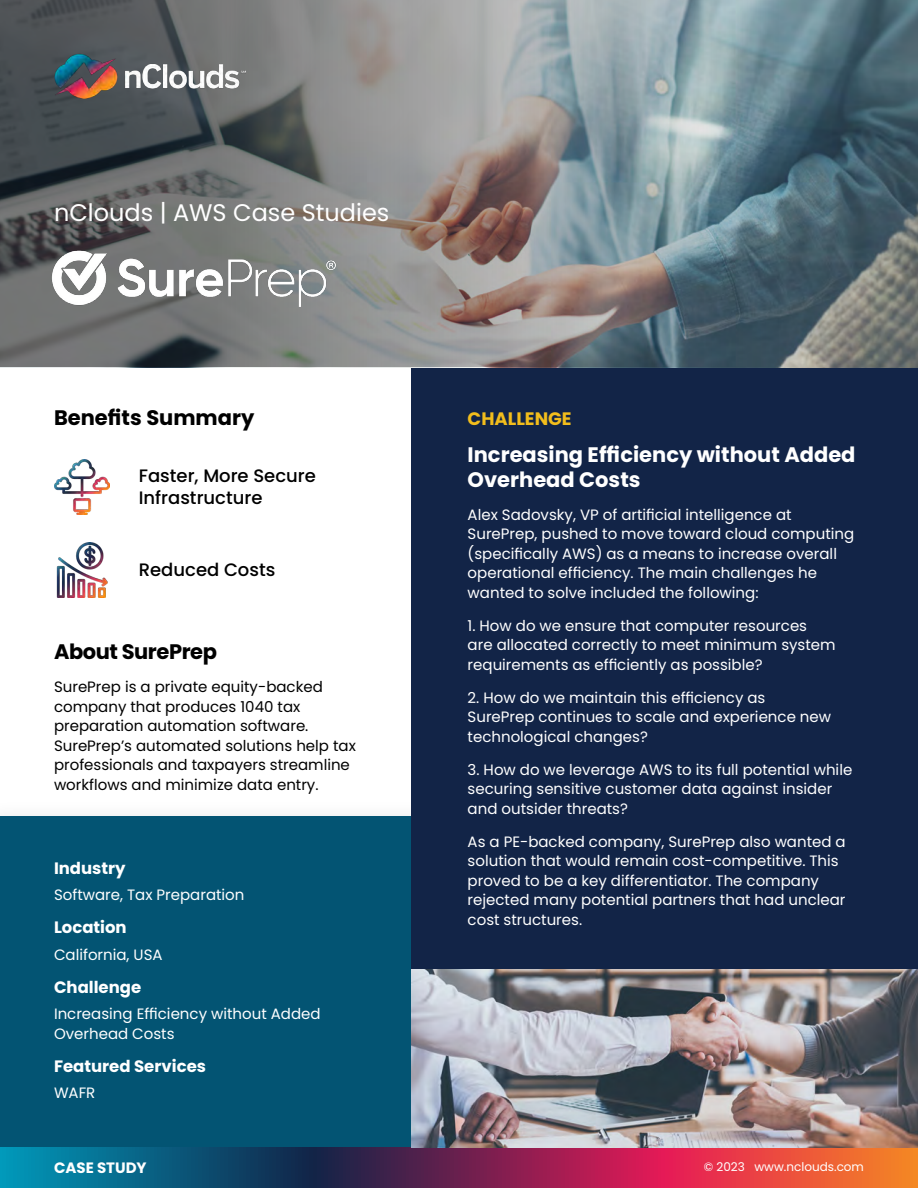
<style>
.page{position:relative;width:918px;height:1188px;background:#fff}
.page>*{position:absolute;margin:0;border:0;box-sizing:border-box;transform-origin:0 0}
.t1{font:24px "Poppins";color:#fff}
.t2{font:700 21px/25.2px "Poppins";color:#fff}
.t3{font:700 21px "Poppins";letter-spacing:-.01em;color:#000}
.t4{font:500 18px/21.6px "Poppins";color:#000}
.t5{font:700 18px "Poppins";color:#f2bd1c}
.t6{font:700 16.5px "Poppins";color:#fff}
.t7{font:15px/19.5px "Poppins";color:#fff}
.t8{font:15px/19.5px "Poppins";color:#000}
.t9{font:700 15px "Poppins";color:#fff}
.t10{font:12px "Poppins";color:#fff}
</style>
<div class="page">
<div style="left:0;top:816px;width:459px;height:331px;background:#035473"></div>
<div style="left:411px;top:367px;width:507px;height:617px;background:#122447"></div>
<svg style="left:0;top:0;width:918px;height:367px;background:#747c7f"></svg>
<img style="left:54px;top:54px;width:191px;height:45px">
<svg style="left:0;top:1147px;width:918px;height:41px;background:#72445d"></svg>
<img style="left:46px;top:244px;width:297px;height:68px">
<img style="left:54px;top:459px;width:55px;height:55px">
<img style="left:56px;top:543px;width:52px;height:55px">
<img style="left:411px;top:970px;width:507px;height:177px">
<h1 class="t1" style="left:54px;top:199px;width:337px">nClouds | AWS Case Studies</h1>
<h2 class="t3" style="left:54px;top:405px;width:202px">Benefits Summary</h2>
<p class="t4" style="left:139px;top:465px;width:179px">Faster, More Secure<br>Infrastructure</p>
<p class="t4" style="left:139px;top:559px;width:138px">Reduced Costs</p>
<h2 class="t3" style="left:54px;top:640px;width:165px">About SurePrep</h2>
<p class="t8" style="left:54px;top:677px;width:303px">SurePrep is a private equity-backed company that produces 1040 tax preparation automation software.<br>SurePrep’s automated solutions help tax professionals and taxpayers streamline workflows and minimize data entry.</p>
<p class="t6" style="left:54px;top:859px;width:73px">Industry</p>
<p class="t7" style="left:54px;top:885px;width:192px">Software, Tax Preparation</p>
<p class="t6" style="left:54px;top:918px;width:74px">Location</p>
<p class="t7" style="left:54px;top:945px;width:110px">California, USA</p>
<p class="t6" style="left:54px;top:978px;width:89px">Challenge</p>
<p class="t7" style="left:54px;top:1004px;width:268px">Increasing Efficiency without Added<br>Overhead Costs</p>
<p class="t6" style="left:54px;top:1057px;width:154px">Featured Services</p>
<p class="t7" style="left:54px;top:1083px;width:43px">WAFR</p>
<p class="t5" style="left:468px;top:408px;width:106px">CHALLENGE</p>
<h2 class="t2" style="left:468px;top:442px;width:389px">Increasing Efficiency without Added<br>Overhead Costs</h2>
<p class="t7" style="left:468px;top:505px;width:388px">Alex Sadovsky, VP of artificial intelligence at SurePrep, pushed to move toward cloud computing (specifically AWS) as a means to increase overall operational efficiency. The main challenges he wanted to solve included the following:</p>
<p class="t7" style="left:468px;top:616px;width:370px">1. How do we ensure that computer resources are allocated correctly to meet minimum system requirements as efficiently as possible?</p>
<p class="t7" style="left:468px;top:688px;width:365px">2. How do we maintain this efficiency as<br>SurePrep continues to scale and experience new technological changes?</p>
<p class="t7" style="left:468px;top:760px;width:386px">3. How do we leverage AWS to its full potential while securing sensitive customer data against insider and outsider threats?</p>
<p class="t7" style="left:468px;top:832px;width:380px">As a PE-backed company, SurePrep also wanted a solution that would remain cost-competitive. This proved to be a key differentiator. The company rejected many potential partners that had unclear cost structures.</p>
<p class="t9" style="left:54px;top:1159px;width:94px">CASE STUDY</p>
<p class="t10" style="left:704px;top:1160px;width:162px">© 2023 www.nclouds.com</p>
</div>
